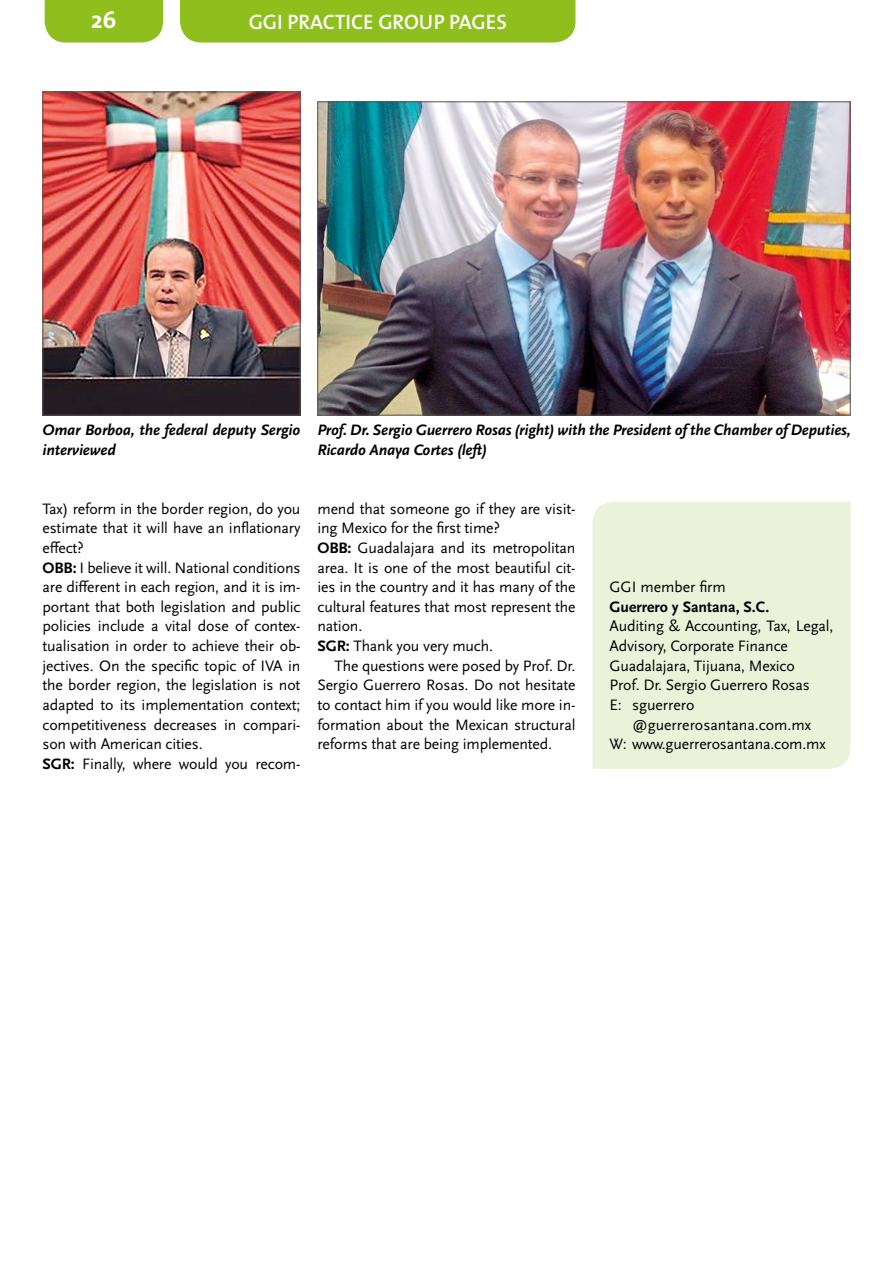
<style>
.page{position:relative;width:893px;height:1263px;background:#fff}
.page>*{position:absolute;margin:0;border:0;box-sizing:border-box;transform-origin:0 0}
.t1{font:700 24px "The Sans";color:#fff}
.t2{font:600 21px "The Sans";color:#fff}
.t3{font:15.75px/19.6px "Scala Sans Pro";letter-spacing:-.01em;color:#000}
.t4{font:italic 700 15.75px/19.6px "Scala Sans Pro";letter-spacing:-.01em;color:#000}
.t5{font:700 15.75px "Scala Sans Pro";color:#000}
.s1{font-weight:700}
</style>
<div class="page">
<div style="left:45px;top:0;width:118px;height:43px;background:#8ebf1d"></div>
<div style="left:180px;top:0;width:395px;height:43px;background:#8ebf1d"></div>
<img style="left:45px;top:94px;width:253px;height:319px">
<div style="left:43px;top:92px;width:257px;height:323px;border:1px solid #565655"></div>
<img style="left:319px;top:103px;width:530px;height:310px">
<div style="left:317px;top:101px;width:534px;height:314px;border:1px solid #565655"></div>
<div style="left:592px;top:502px;width:258px;height:267px;background:#ebf2da"></div>
<h1 class="t1" style="left:91px;top:-1px;width:27px">26</h1>
<h2 class="t2" style="left:249px;top:4px;width:260px">GGI PRACTICE GROUP PAGES</h2>
<p class="t4" style="left:43px;top:420px;width:259px">Omar Borboa, the federal deputy Sergio interviewed</p>
<p class="t4" style="left:317px;top:420px;width:535px">Prof. Dr. Sergio Guerrero Rosas (right) with the President of the Chamber of Deputies,<br>Ricardo Anaya Cortes (left)</p>
<p class="t3" style="left:43px;top:499px;width:259px">Tax) reform in the border region, do you estimate that it will have an inflationary effect?<br><span class="s1">OBB:</span> I believe it will. National conditions are different in each region, and it is im&shy;portant that both legislation and public policies include a vital dose of contex&shy;tualisation in order to achieve their ob&shy;jectives. On the specific topic of IVA in the border region, the legislation is not adapted to its implementation context; competitiveness decreases in compari&shy;son with American cities.<br><span class="s1">SGR:</span> Finally, where would you recom-</p>
<p class="t3" style="left:317px;top:499px;width:260px">mend that someone go if they are visit&shy;ing Mexico for the first time?<br><span class="s1">OBB:</span> Guadalajara and its metropolitan area. It is one of the most beautiful cit&shy;ies in the country and it has many of the cultural features that most represent the nation.<br><span class="s1">SGR:</span> Thank you very much.</p>
<p class="t3" style="left:317px;top:656px;width:259px;text-align:justify;text-indent:17px">The questions were posed by Prof. Dr.<br>Sergio Guerrero Rosas. Do not hesitate to contact him if you would like more in&shy;formation about the Mexican structural reforms that are being implemented.</p>
<p class="t3" style="left:609px;top:577px;width:118px">GGI member firm</p>
<p class="t5" style="left:609px;top:597px;width:161px">Guerrero y Santana, S.C.</p>
<p class="t3" style="left:609px;top:616px;width:225px">Auditing &amp; Accounting, Tax, Legal,<br>Advisory, Corporate Finance<br>Guadalajara, Tijuana, Mexico<br>Prof. Dr. Sergio Guerrero Rosas<br>E: sguerrero</p>
<p class="t3" style="left:609px;top:715px;width:218px;text-align:center">@guerrerosantana.com.mx<br>W: www.guerrerosantana.com.mx</p>
</div>
